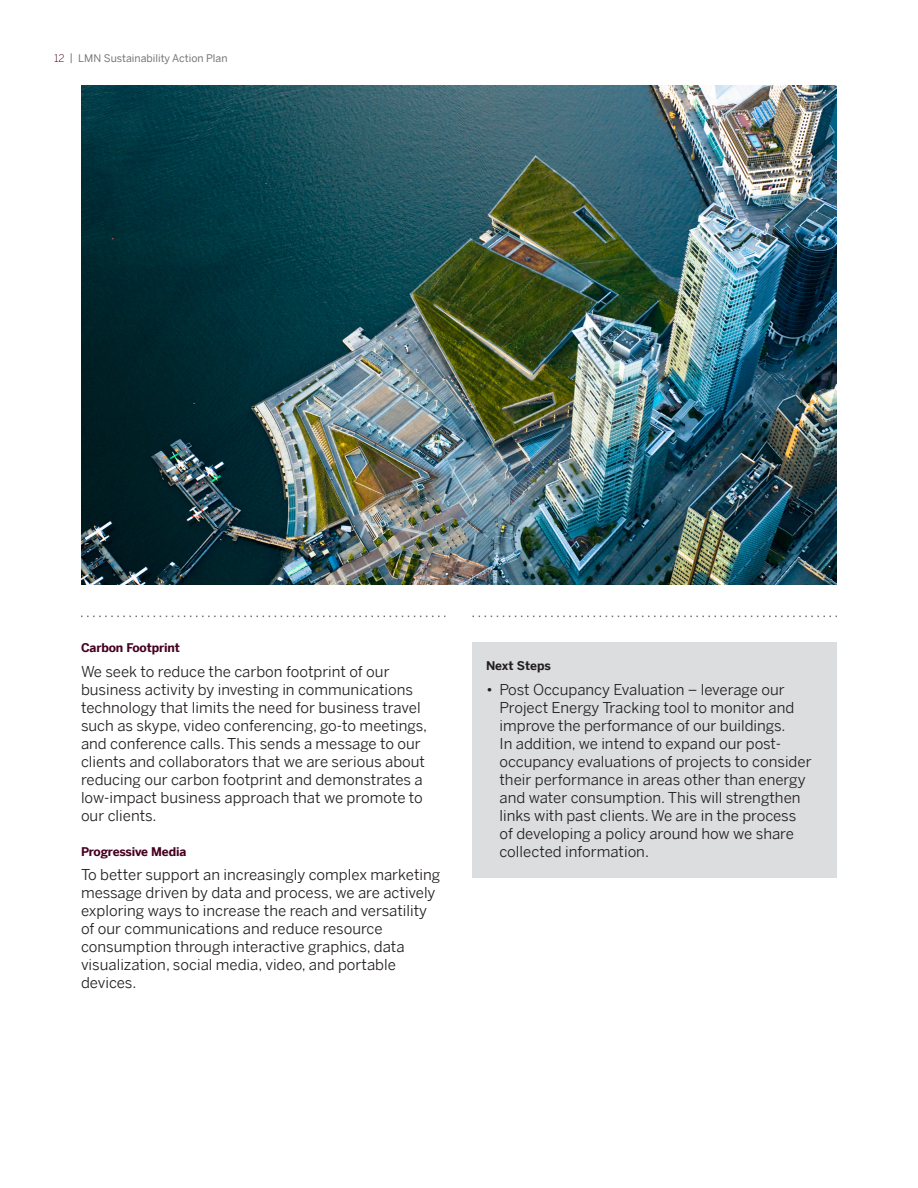
<style>
.page{position:relative;width:918px;height:1188px;background:#fff}
.page>*{position:absolute;margin:0;border:0;box-sizing:border-box;transform-origin:0 0}
.t1{font:15px/18px "Benton Sans";color:#231f20}
.Subhead_-_Grey{font:700 12px "Benton Sans";letter-spacing:-.01em;color:#450020}
.Subhead_-_Grey-2{font:700 12px "Benton Sans";color:#231f20}
.t2{font:10.5px "Benton Sans";color:#757679}
.s1{font-weight:300;color:#450020}
</style>
<div class="page">
<svg style="left:81px;top:616px;width:365px;height:1px"></svg>
<svg style="left:472px;top:616px;width:365px;height:1px"></svg>
<div style="left:472px;top:643px;width:365px;height:235px;background:#dcdddf"></div>
<img style="left:81px;top:86px;width:756px;height:498px">
<p class="t2" style="left:54px;top:51px;width:175px"><span class="s1">12</span> | LMN Sustainability Action Plan</p>
<p class="Subhead_-_Grey" style="left:81px;top:641px;width:100px">Carbon Footprint</p>
<p class="t1" style="left:81px;top:662px;width:348px">We seek to reduce the carbon footprint of our business activity by investing in communications technology that limits the need for business travel such as skype, video conferencing, go-to meetings, and conference calls. This sends a message to our clients and collaborators that we are serious about reducing our carbon footprint and demonstrates a low-impact business approach that we promote to our clients.</p>
<p class="Subhead_-_Grey" style="left:81px;top:844px;width:107px">Progressive Media</p>
<p class="t1" style="left:81px;top:866px;width:361px">To better support an increasingly complex marketing message driven by data and process, we are actively exploring ways to increase the reach and versatility of our communications and reduce resource consumption through interactive graphics, data visualization, social media, video, and portable devices.</p>
<p class="Subhead_-_Grey-2" style="left:486px;top:659px;width:66px">Next Steps</p>
<p class="t1" style="left:500px;top:680px;width:314px;text-indent:-14px">• Post Occupancy Evaluation – leverage our Project Energy Tracking tool to monitor and improve the performance of our buildings.<br>In addition, we intend to expand our post&shy;occupancy evaluations of projects to consider their performance in areas other than energy and water consumption. This will strengthen links with past clients. We are in the process of developing a policy around how we share collected information.</p>
</div>
